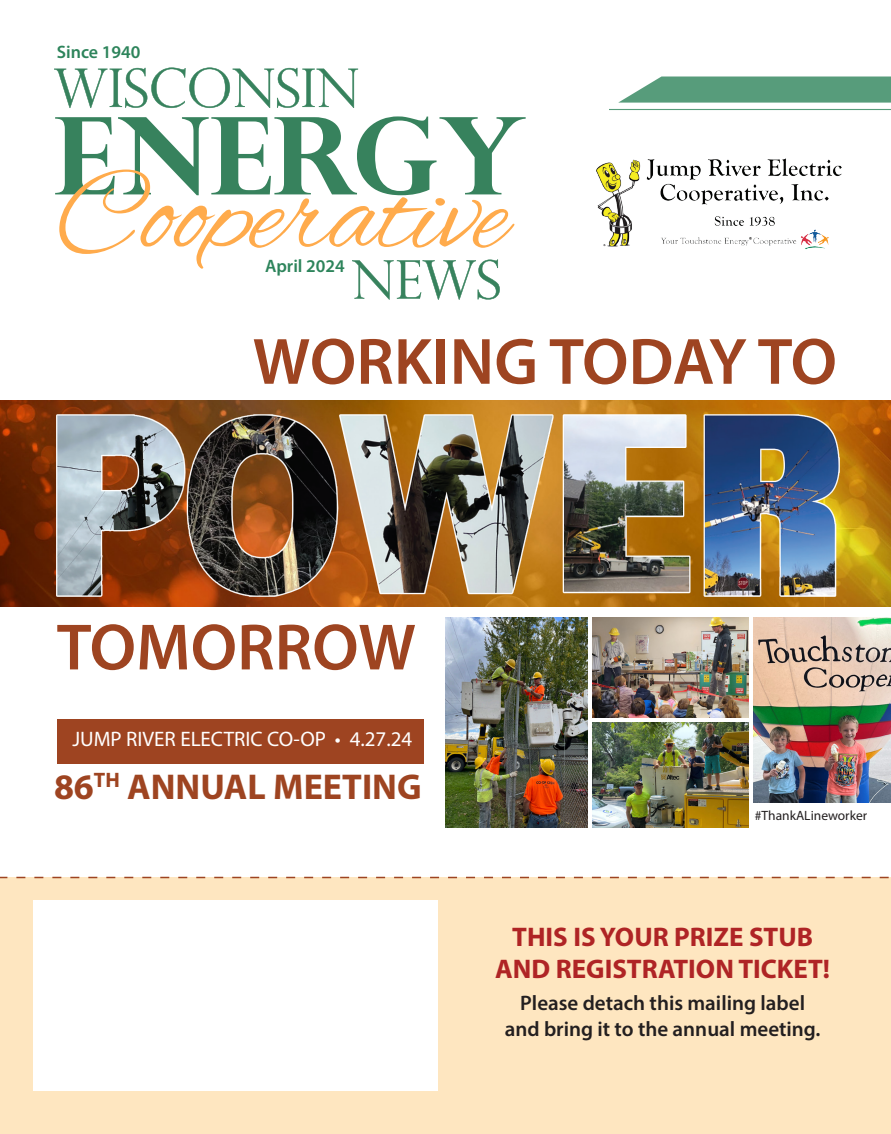
<style>
.page{position:relative;width:891px;height:1134px;background:#fff}
.page>*{position:absolute;margin:0;border:0;box-sizing:border-box;transform-origin:0 0}
.Local_-_body_text{font:600 66px "Myriad Pro";color:#9e4421}
.Local_-_body_text-2{font:700 36px "Myriad Pro";color:#9e4421}
.Local_-_body_text-3{font:700 27px/32.4px "Myriad Pro";color:#af2425;text-align:center}
.Local_-_body_text-4{font:600 21px "Myriad Pro";color:#231f20}
.Local_-_body_text-5{font:21px "Myriad Pro";color:#fff}
.Contents_every_issue__s{font:600 18px "Myriad Pro";color:#2d845b}
.Local_-_body_text-6{font:13.5px "Myriad Pro";color:#231f20}
</style>
<div class="page">
<div style="left:0;top:876px;width:891px;height:258px;background:#fee6c0"></div>
<svg style="left:618px;top:76px;width:273px;height:27px;background:#69a689"></svg>
<hr style="left:609px;top:109px;width:282px;height:1px;background:#2d845b">
<svg style="left:54px;top:68px;width:304px;height:40px"></svg>
<svg style="left:55px;top:116px;width:471px;height:184px"></svg>
<div style="left:33px;top:900px;width:405px;height:190px;background:#fff"></div>
<img style="left:597px;top:158px;width:245px;height:91px">
<div style="left:57px;top:719px;width:366px;height:45px;background:#9e4421"></div>
<img style="left:446px;top:617px;width:141px;height:211px">
<img style="left:593px;top:617px;width:155px;height:101px">
<img style="left:754px;top:617px;width:137px;height:185px">
<img style="left:593px;top:722px;width:155px;height:106px">
<img style="left:0;top:401px;width:891px;height:205px">
<img style="left:43px;top:409px;width:807px;height:197px">
<p class="Contents_every_issue__s" style="left:57px;top:40px;width:85px">Since 1940</p>
<p class="Contents_every_issue__s" style="left:265px;top:254px;width:81px">April 2024</p>
<p class="Local_-_body_text" style="left:253px;top:320px;width:586px">WORKING TODAY TO</p>
<p class="Local_-_body_text" style="left:57px;top:605px;width:361px">TOMORROW</p>
<p class="Local_-_body_text-5" style="left:72px;top:726px;width:341px">JUMP RIVER ELECTRIC CO-OP • 4.27.24</p>
<p class="Local_-_body_text-2" style="left:54px;top:764px;width:369px">86<sup>TH</sup> ANNUAL MEETING</p>
<p class="Local_-_body_text-6" style="left:755px;top:807px;width:114px">#ThankALineworker</p>
<p class="Local_-_body_text-3" style="left:495px;top:920px;width:336px">THIS IS YOUR PRIZE STUB<br>AND REGISTRATION TICKET!</p>
<p class="Local_-_body_text-4" style="left:520px;top:990px;width:286px">Please detach this mailing label</p>
<p class="Local_-_body_text-4" style="left:505px;top:1015px;width:317px">and bring it to the annual meeting.</p>
</div>
